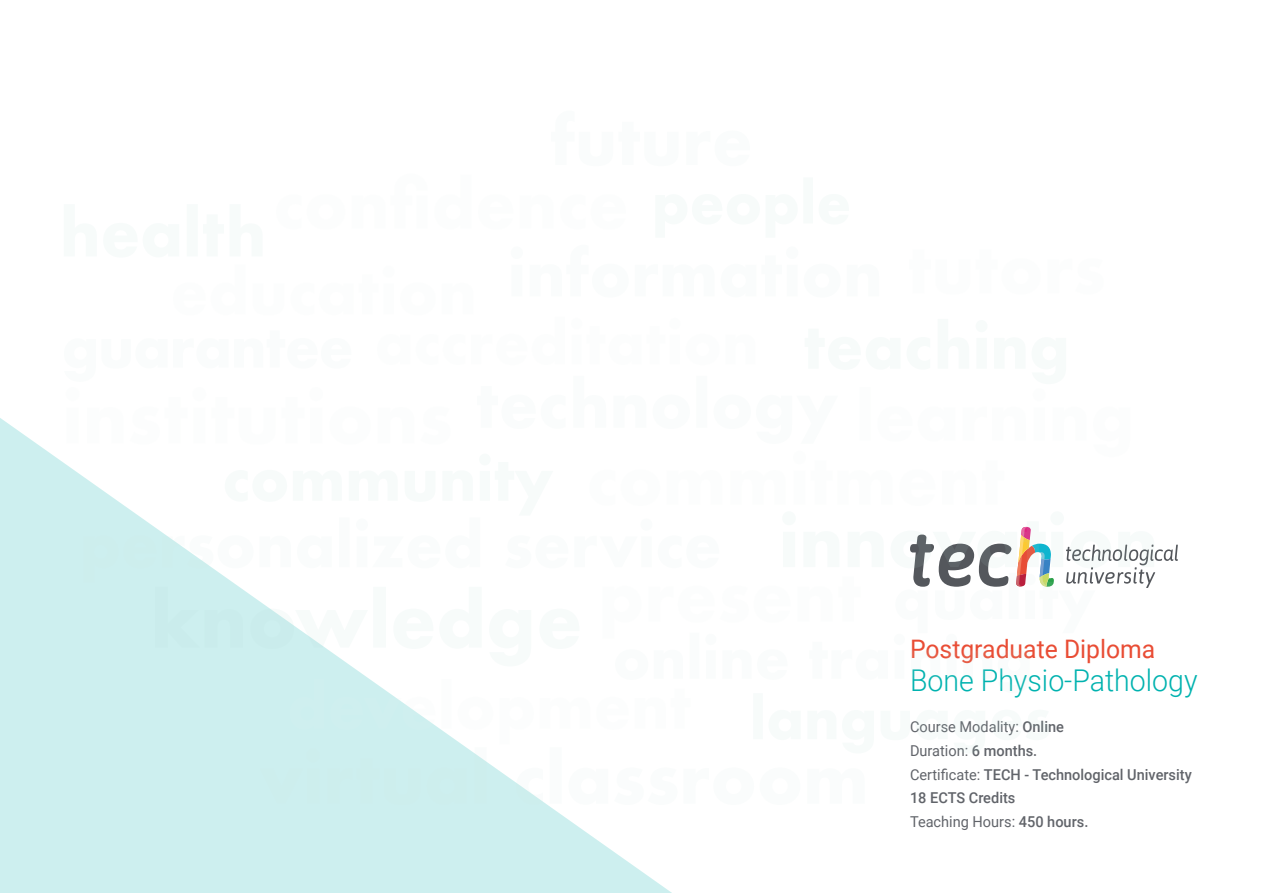
<style>
.page{position:relative;width:1263px;height:893px;background:#fff}
.page>*{position:absolute;margin:0;border:0;box-sizing:border-box;transform-origin:0 0}
.t1{font:300 30px "Roboto";color:#00b2af;scale:.95 1}
.t2{font:25.5px "Roboto";color:#e94d35}
.t3{font:500 15px/23.7px "Roboto";color:#61646a}
.s1{font-weight:400}
</style>
<div class="page">
<svg style="left:0;top:418px;width:672px;height:475px;background:#d0f0f0"></svg>
<svg style="left:64px;top:418px;width:1114px;height:387px"></svg>
<h2 class="t2" style="left:910px;top:631px;width:247px">Postgraduate Diploma</h2>
<h1 class="t1" style="left:910px;top:660px;width:304px">Bone Physio-Pathology</h1>
<p class="t3" style="left:910px;top:714px;width:283px"><span class="s1">Course Modality:</span> Online<br><span class="s1">Duration:</span> 6 months.<br><span class="s1">Certificate:</span> TECH - Technological University<br>18 ECTS Credits<br><span class="s1">Teaching Hours:</span> 450 hours.</p>
</div>
